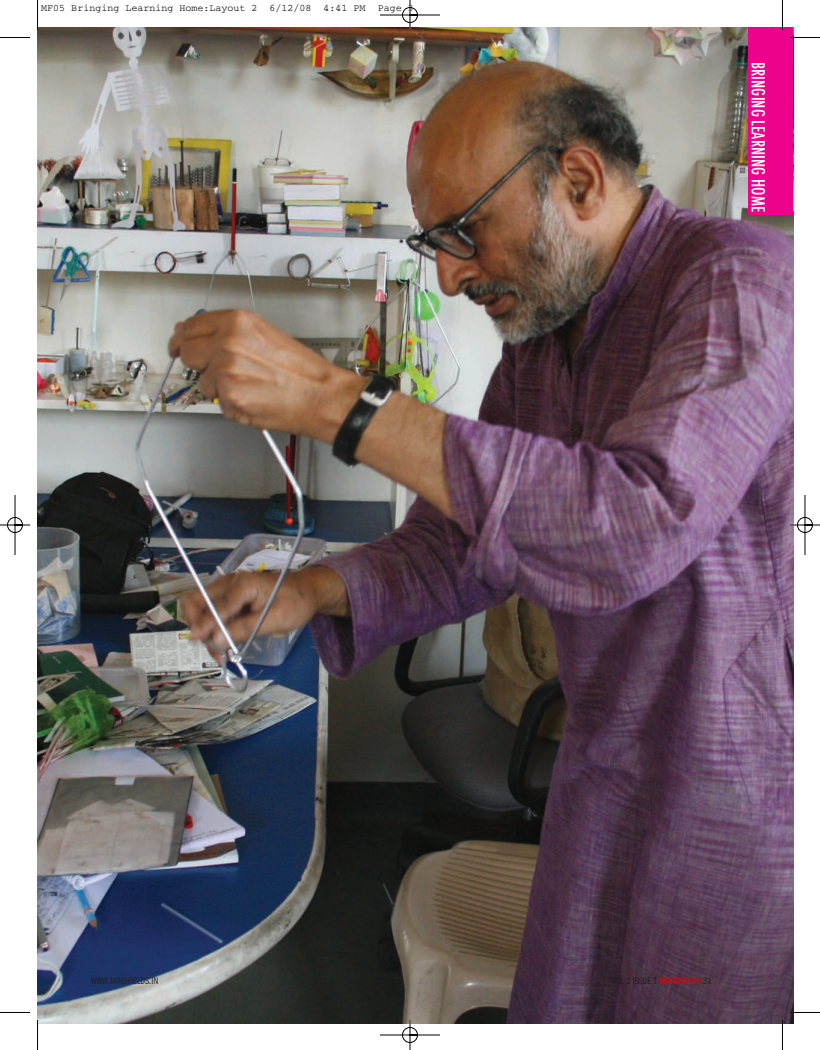
<style>
.page{position:relative;width:820px;height:1050px;background:#fff}
.page>*{position:absolute;margin:0;border:0;box-sizing:border-box;transform-origin:0 0}
.t1{font:500 condensed 17.5px "Futura";color:#fff}
.t2{font:10px "Courier";color:#000}
.t3{font:10px "Franklin Gothic Book Cmpr";color:#231f20}
.s1{font-family:"Franklin Gothic Demi Cmpr";color:#bb1018}
</style>
<div class="page">
<img style="left:0;top:0;width:819px;height:1049px">
<p class="t2" style="left:41px;top:5px;width:374px">MF05 Bringing Learning Home:Layout 2 6/12/08 4:41 PM Page 3</p>
<h1 class="t1" style="left:767px;top:62px;width:152px;rotate:90deg">BRINGING LEARNING HOME</h1>
<p class="t3" style="left:91px;top:976px;width:69px">WWW.MINDFIELDS.IN</p>
<p class="t3" style="left:612px;top:976px;width:101px">VOL 2 ISSUE 1 <span class="s1">MINDFIELDS</span> 31</p>
</div>
